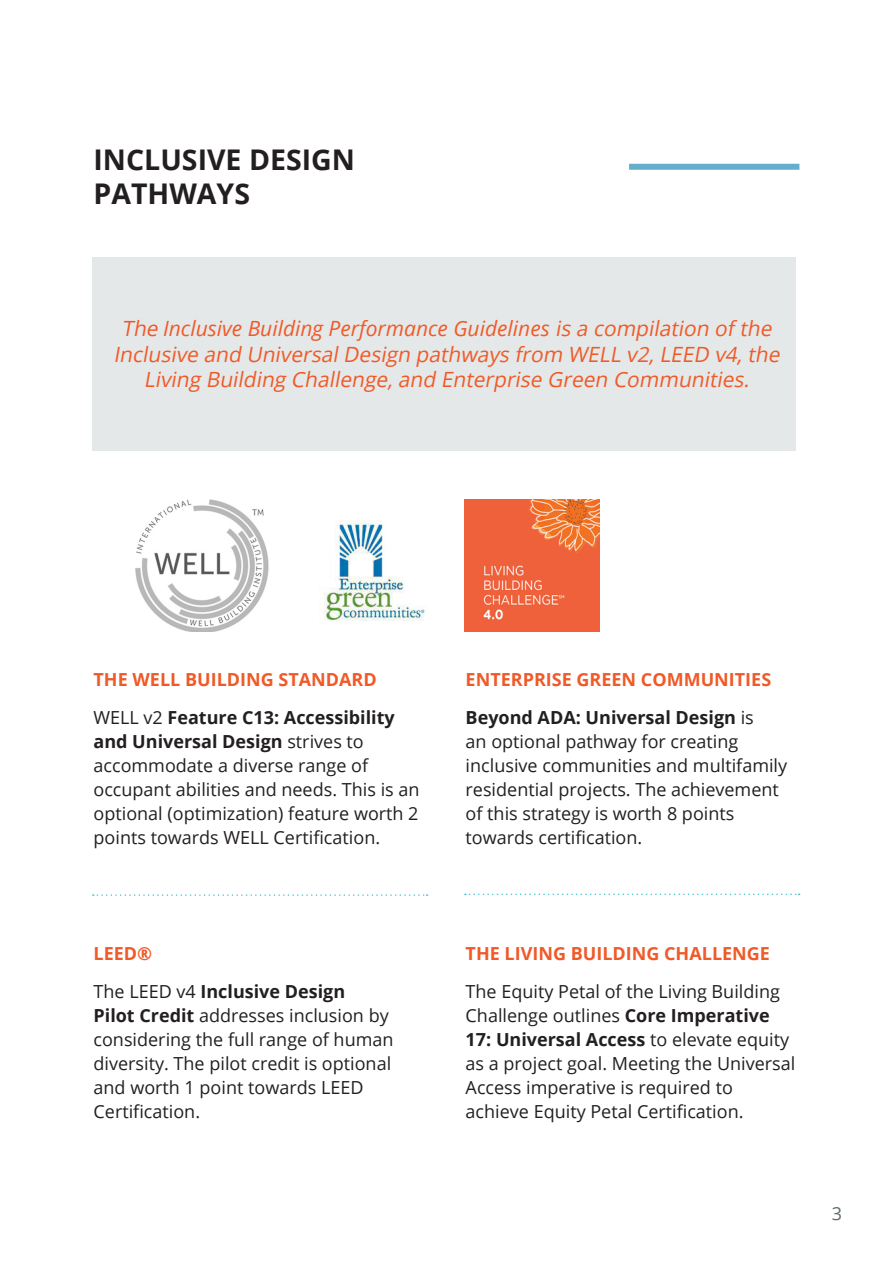
<style>
.page{position:relative;width:893px;height:1263px;background:#fff}
.page>*{position:absolute;margin:0;border:0;box-sizing:border-box;transform-origin:0 0}
.Page_Headers{font:700 28.5px/34.2px "Open Sans";color:#231f20}
.Paragraph_Style_2{font:italic 21px/25.2px "Open Sans";color:#f05a28;text-align:center}
.t1{font:18px/24px "Open Sans";color:#231f20}
.Page_Headers-2{font:700 18px "Open Sans";color:#f05a28}
.t2{font:18px "Open Sans";color:#5b6b6b}
.s1{font-style:inherit}
.s2{font-weight:700}
</style>
<div class="page">
<img style="left:135px;top:500px;width:134px;height:131px">
<img style="left:319px;top:520px;width:106px;height:101px">
<img style="left:464px;top:500px;width:135px;height:131px">
<svg style="left:93px;top:894px;width:335px;height:2px"></svg>
<svg style="left:465px;top:893px;width:335px;height:2px"></svg>
<div style="left:629px;top:164px;width:170px;height:6px;background:#66afcc"></div>
<div style="left:92px;top:257px;width:704px;height:193px;background:#e5e8e8"></div>
<p class="Page_Headers" style="left:94px;top:142px;width:263px">INCLUSIVE DESIGN<br>PATHWAYS</p>
<p class="Paragraph_Style_2" style="left:113px;top:316px;width:673px">The <span class="s1">Inclusive Building Performance Guidelines</span> is a compilation of the<br>Inclusive and UniversalDesign pathways from WELL v2,LEED v4,the<br>Living Building Challenge,and Enterprise Green Communities.</p>
<p class="Page_Headers-2" style="left:94px;top:666px;width:285px">THE WELL BUILDING STANDARD</p>
<p class="t1" style="left:94px;top:705px;width:327px">WELL v2 <span class="s2">Feature C13: Accessibility and Universal Design</span> strives to accommodate a diverse range of occupant abilities and needs. This is an optional (optimization) feature worth 2 points towards WELL Certification.</p>
<p class="Page_Headers-2" style="left:94px;top:941px;width:60px">LEED®</p>
<p class="t1" style="left:94px;top:979px;width:301px">The LEED v4 <span class="s2">Inclusive Design<br>Pilot Credit</span> addresses inclusion by considering the full range of human diversity. The pilot credit is optional and worth 1 point towards LEED<br>Certification.</p>
<p class="Page_Headers-2" style="left:466px;top:666px;width:307px">ENTERPRISE GREEN COMMUNITIES</p>
<p class="t1" style="left:466px;top:705px;width:323px"><span class="s2">Beyond ADA: Universal Design</span> is<br>an optional pathway for creating inclusive communities and multifamily residential projects. The achievement of this strategy is worth 8 points towards certification.</p>
<p class="Page_Headers-2" style="left:466px;top:941px;width:306px">THE LIVING BUILDING CHALLENGE</p>
<p class="t1" style="left:466px;top:979px;width:331px">The Equity Petal of the Living Building Challenge outlines <span class="s2">Core Imperative 17: Universal Access</span> to elevate equity as a project goal. Meeting the Universal Access imperative is required to achieve Equity Petal Certification.</p>
<p class="t2" style="left:832px;top:1201px;width:12px">3</p>
</div>
